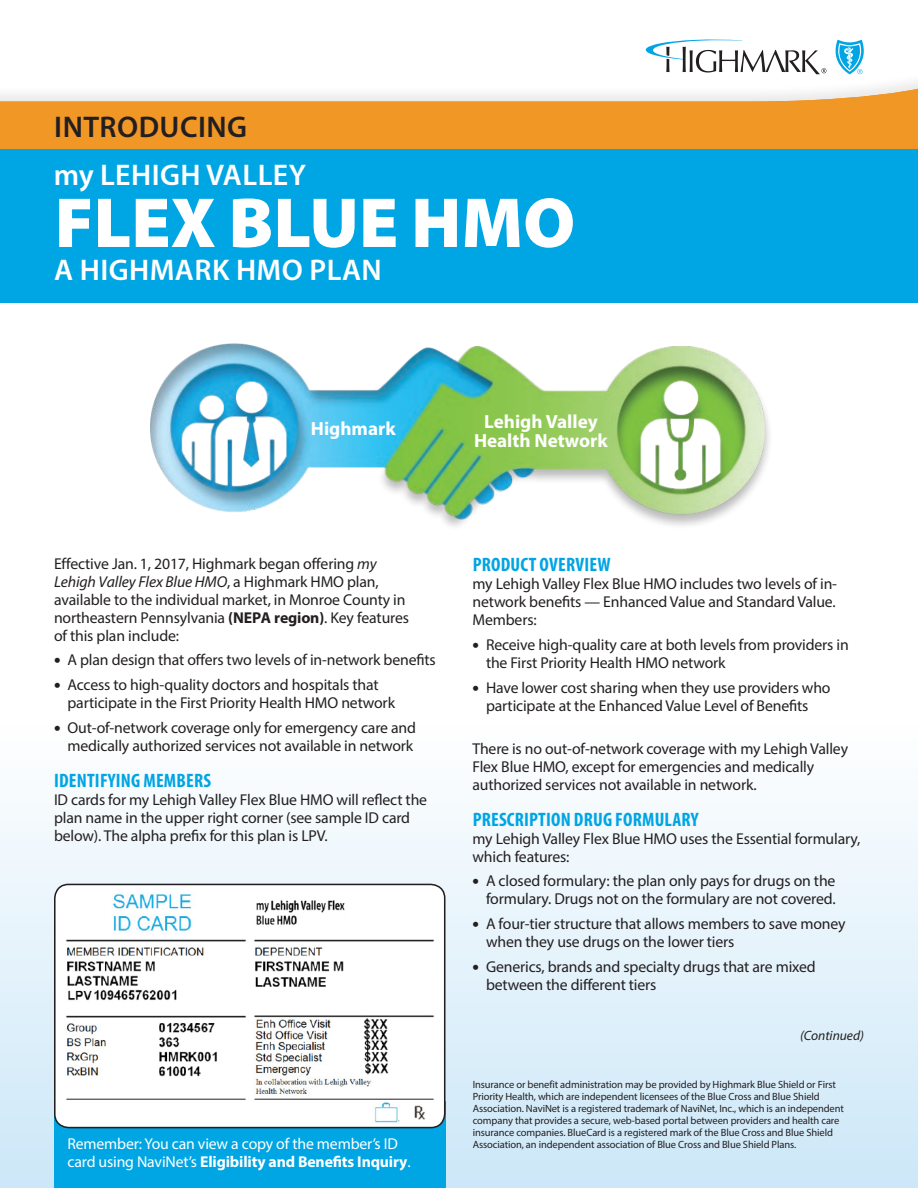
<style>
.page{position:relative;width:918px;height:1188px;background:#fff}
.page>*{position:absolute;margin:0;border:0;box-sizing:border-box;transform-origin:0 0}
.t1{font:900 71.4px "Myriad Pro";color:#fff}
.t2{font:600 30px "Myriad Pro";letter-spacing:.015em;color:#fff}
.t3{font:600 30px "Myriad Pro";letter-spacing:.015em;color:#231f20}
.t4{font:700 condensed 19.5px "Myriad Pro";letter-spacing:.01em;color:#00a5e3}
.t5{font:700 19.05px/19.4px "Myriad Pro";color:#fff;text-align:center}
.t6{font:15.75px/18px "Myriad Pro";letter-spacing:-.01em;color:#231f20}
.t7{font:15.75px/18px "Myriad Pro";letter-spacing:-.01em;color:#fff}
.t8{font:italic 13.5px "Myriad Pro";color:#231f20}
.t9{font:10.5px/11.9px "Myriad Pro";letter-spacing:-.01em;color:#231f20}
.s1{font-style:italic}
.s2{font-weight:700}
.s3{font-weight:900;font-size:18px}
</style>
<div class="page">
<div style="left:0;top:725px;width:918px;height:463px;background:linear-gradient(to bottom,#fefefe,#cce7f8)"></div>
<div style="left:54px;top:1101px;width:392px;height:87px;background:#00a5e3"></div>
<div style="left:0;top:148px;width:918px;height:154px;background:#00a5e3"></div>
<div style="left:0;top:67px;width:918px;height:81px;background:#f19726"></div>
<div style="left:0;top:0;width:918px;height:103px;background:#231f20;opacity:.1"></div>
<img style="left:150px;top:343px;width:619px;height:184px">
<img style="left:55px;top:884px;width:390px;height:244px">
<div style="left:54px;top:884px;width:391px;height:244px;border:2px solid #231f20;border-radius:14px"></div>
<svg style="left:646px;top:39px;width:224px;height:35px"></svg>
<h2 class="t3" style="left:54px;top:108px;width:194px">INTRODUCING</h2>
<h2 class="t2" style="left:54px;top:156px;width:254px">my LEHIGH VALLEY</h2>
<h1 class="t1" style="left:55px;top:175px;width:522px">FLEX BLUE HMO</h1>
<h2 class="t2" style="left:54px;top:251px;width:329px">A HIGHMARK HMO PLAN</h2>
<p class="t5" style="left:311px;top:418px;width:86px">Highmark</p>
<p class="t5" style="left:474px;top:411px;width:135px">Lehigh Valley<br>Health Network</p>
<p class="t6" style="left:54px;top:554px;width:357px">Effective Jan. 1, 2017, Highmark began offering <span class="s1">my Lehigh Valley Flex Blue HMO</span>, a Highmark HMO plan, available to the individual market, in Monroe County in northeastern Pennsylvania <span class="s2">(NEPA region)</span>. Key features of this plan include:</p>
<p class="t6" style="left:54px;top:651px;width:383px"><span class="s3">•</span> A plan design that offers two levels of in-network benefits</p>
<p class="t6" style="left:68px;top:676px;width:329px;text-indent:-14px"><span class="s3">•</span> Access to high-quality doctors and hospitals that participate in the First Priority Health HMO network</p>
<p class="t6" style="left:54px;top:718px;width:363px;text-align:right"><span class="s3">•</span> Out-of-network coverage only for emergency care and medically authorized services not available in network</p>
<p class="t4" style="left:54px;top:768px;width:158px">IDENTIFYING MEMBERS</p>
<p class="t6" style="left:54px;top:790px;width:375px">ID cards for my Lehigh Valley Flex Blue HMO will reflect the plan name in the upper right corner (see sample ID card below). The alpha prefix for this plan is LPV.</p>
<p class="t7" style="left:68px;top:1135px;width:345px">Remember: You can view a copy of the member’s ID card using NaviNet’s <span class="s2">Eligibility and Benefits Inquiry</span>.</p>
<p class="t4" style="left:473px;top:553px;width:139px">PRODUCT OVERVIEW</p>
<p class="t6" style="left:472px;top:575px;width:366px;text-align:justify">my Lehigh Valley Flex Blue HMO includes two levels of in&shy;network benefits — Enhanced Value and Standard Value.<br>Members:</p>
<p class="t6" style="left:486px;top:636px;width:364px;text-indent:-14px"><span class="s3">•</span> Receive high-quality care at both levels from providers in the First Priority Health HMO network</p>
<p class="t6" style="left:472px;top:678px;width:360px;text-align:center"><span class="s3">•</span> Have lower cost sharing when they use providers who participate at the Enhanced Value Level of Benefits</p>
<p class="t6" style="left:473px;top:739px;width:377px">There is no out-of-network coverage with my Lehigh Valley<br>Flex Blue HMO, except for emergencies and medically authorized services not available in network.</p>
<p class="t4" style="left:473px;top:807px;width:228px">PRESCRIPTION DRUG FORMULARY</p>
<p class="t6" style="left:472px;top:829px;width:389px">my Lehigh Valley Flex Blue HMO uses the Essential formulary, which features:</p>
<p class="t6" style="left:472px;top:872px;width:365px;text-align:right"><span class="s3">•</span> A closed formulary: the plan only pays for drugs on the formulary. Drugs not on the formulary are not covered.</p>
<p class="t6" style="left:486px;top:915px;width:361px;text-indent:-14px"><span class="s3">•</span> A four-tier structure that allows members to save money when they use drugs on the lower tiers</p>
<p class="t6" style="left:486px;top:957px;width:331px;text-indent:-14px"><span class="s3">•</span> Generics, brands and specialty drugs that are mixed between the different tiers</p>
<p class="t8" style="left:800px;top:1027px;width:65px">(Continued)</p>
<p class="t9" style="left:473px;top:1079px;width:373px">Insurance or benefit administration may be provided by Highmark Blue Shield or First Priority Health, which are independent licensees of the Blue Cross and Blue Shield Association. NaviNet is a registered trademark of NaviNet, Inc., which is an independent company that provides a secure, web-based portal between providers and health care insurance companies. BlueCard is a registered mark of the Blue Cross and Blue Shield Association, an independent association of Blue Cross and Blue Shield Plans.</p>
</div>
